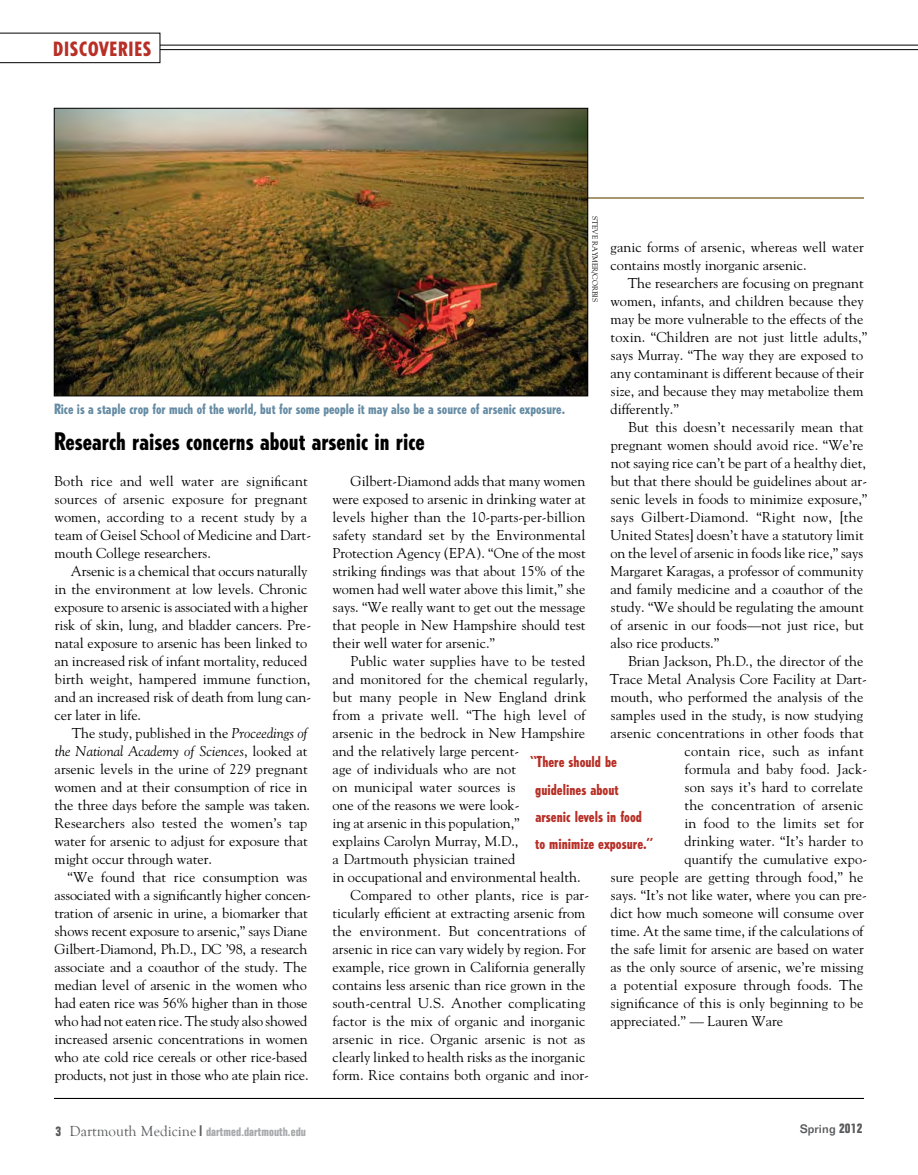
<style>
.page{position:relative;width:918px;height:1175px;background:#fff}
.page>*{position:absolute;margin:0;border:0;box-sizing:border-box;transform-origin:0 0}
.t1{font:800 condensed 24px "Tempo Std";color:#000}
.t2{font:800 condensed 19.5px "Tempo Std";letter-spacing:.05em;color:#b72f26}
.t3{font:800 condensed 15px/27.3px "Tempo Std";color:#b72f26}
.t4{font:14.25px/18px "Goudy";color:#000}
.t5{font:14.25px "Goudy";letter-spacing:.02em;color:#000}
.t6{font:800 condensed 14.1px "Tempo Std";color:#658ca4}
.t7{font:700 condensed 12px "Folio";letter-spacing:.01em;color:#a7a9ac}
.t8{font:500 12px "Folio";letter-spacing:.01em;color:#58595b}
.t9{font:7.5px "Goudy";color:#000}
.s1{font-style:italic}
.s2{font-size:13.5px;color:#58595b}
.s3{font-family:"Goudy Old Style T";font-weight:400;font-stretch:normal;font-size:15px;color:#58595b}
.s4{font-size:15px;color:#58595b}
.s5{font-weight:700;font-stretch:condensed;font-size:13.5px}
</style>
<div class="page">
<hr style="left:0;top:45px;width:918px;height:1px;background:#000">
<hr style="left:0;top:49px;width:918px;height:1px;background:#000">
<svg style="left:0;top:33px;width:160px;height:30px"></svg>
<hr style="left:54px;top:1098px;width:810px;height:1px;background:#000">
<hr style="left:54px;top:197px;width:810px;height:2px;background:#bd9e5e">
<img style="left:56px;top:110px;width:530px;height:284px">
<div style="left:54px;top:108px;width:534px;height:288px;border:1px solid #000"></div>
<h2 class="t2" style="left:53px;top:36px;width:99px">DISCOVERIES</h2>
<p class="t9" style="left:600px;top:216px;width:87px;rotate:90deg">Steve Raymer/Corbis</p>
<p class="t4" style="left:611px;top:237px;width:255px">ganic forms of arsenic, whereas well water contains mostly inorganic arsenic.</p>
<p class="t4" style="left:610px;top:273px;width:258px;text-indent:17px">The researchers are focusing on pregnant women, infants, and children because they may be more vulnerable to the effects of the toxin. “Children are not just little adults,” says Murray. “The way they are exposed to any contaminant is different because of their size, and because they may metabolize them differently.”</p>
<p class="t4" style="left:610px;top:417px;width:259px;text-indent:18px">But this doesn’t necessarily mean that pregnant women should avoid rice. “We’re not saying rice can’t be part of a healthy diet, but that there should be guidelines about ar&shy;senic levels in foods to minimize exposure,” says Gilbert-Diamond. “Right now, [the United States] doesn’t have a statutory limit on the level of arsenic in foods like rice,” says Margaret Karagas, a professor of community and family medicine and a coauthor of the study. “We should be regulating the amount of arsenic in our foods—not just rice, but also rice products.”</p>
<p class="t4" style="left:628px;top:651px;width:237px">Brian Jackson, Ph.D., the director of the</p>
<p class="t4" style="left:610px;top:669px;width:259px">Trace Metal Analysis Core Facility at Dart-</p>
<p class="t4" style="left:611px;top:687px;width:254px">mouth, who performed the analysis of the</p>
<p class="t4" style="left:611px;top:705px;width:254px">samples used in the study, is now studying</p>
<p class="t4" style="left:611px;top:723px;width:255px">arsenic concentrations in other foods that</p>
<p class="t5" style="left:685px;top:742px;width:181px">contain rice, such as infant</p>
<p class="t4" style="left:685px;top:759px;width:184px">formula and baby food. Jack-</p>
<p class="t4" style="left:685px;top:777px;width:180px">son says it’s hard to correlate</p>
<p class="t4" style="left:684px;top:795px;width:181px">the concentration of arsenic</p>
<p class="t4" style="left:684px;top:813px;width:181px">in food to the limits set for</p>
<p class="t4" style="left:685px;top:831px;width:180px">drinking water. “It’s harder to</p>
<p class="t4" style="left:685px;top:849px;width:184px">quantify the cumulative expo-</p>
<p class="t4" style="left:611px;top:867px;width:254px">sure people are getting through food,” he</p>
<p class="t4" style="left:611px;top:885px;width:258px">says. “It’s not like water, where you can pre-</p>
<p class="t4" style="left:611px;top:903px;width:255px">dict how much someone will consume over</p>
<p class="t4" style="left:610px;top:921px;width:255px">time. At the same time, if the calculations of</p>
<p class="t4" style="left:610px;top:939px;width:255px">the safe limit for arsenic are based on water</p>
<p class="t4" style="left:611px;top:957px;width:254px">as the only source of arsenic, we’re missing</p>
<p class="t4" style="left:611px;top:975px;width:254px">a potential exposure through foods. The</p>
<p class="t4" style="left:611px;top:993px;width:254px">significance of this is only beginning to be</p>
<p class="t4" style="left:611px;top:1011px;width:174px">appreciated.” — Lauren Ware</p>
<p class="t6" style="left:54px;top:400px;width:513px">Rice is a staple crop for much of the world, but for some people it may also be a source of arsenic exposure.</p>
<h1 class="t1" style="left:54px;top:426px;width:372px">Research raises concerns about arsenic in rice</h1>
<p class="t4" style="left:332px;top:472px;width:255px;text-align:justify;text-indent:18px">Gilbert-Diamond adds that many women were exposed to arsenic in drinking water at levels higher than the 10-parts-per-billion safety standard set by the Environmental Protection Agency (EPA). “One of the most striking findings was that about 15% of the women had well water above this limit,” she says. “We really want to get out the message that people in New Hampshire should test their well water for arsenic.”</p>
<p class="t4" style="left:350px;top:652px;width:236px">Public water supplies have to be tested</p>
<p class="t4" style="left:333px;top:670px;width:257px">and monitored for the chemical regularly,</p>
<p class="t4" style="left:333px;top:688px;width:255px">but many people in New England drink</p>
<p class="t4" style="left:333px;top:706px;width:254px">from a private well. “The high level of</p>
<p class="t4" style="left:333px;top:724px;width:254px">arsenic in the bedrock in New Hampshire</p>
<p class="t4" style="left:333px;top:742px;width:188px">and the relatively large percent-</p>
<p class="t4" style="left:333px;top:760px;width:185px">age of individuals who are not</p>
<p class="t4" style="left:333px;top:778px;width:185px">on municipal water sources is</p>
<p class="t4" style="left:333px;top:796px;width:188px">one of the reasons we were look-</p>
<p class="t4" style="left:332px;top:814px;width:189px">ing at arsenic in this population,”</p>
<p class="t4" style="left:332px;top:832px;width:187px">explains Carolyn Murray, M.D.,</p>
<p class="t4" style="left:333px;top:850px;width:184px">a Dartmouth physician trained</p>
<p class="t4" style="left:332px;top:868px;width:250px">in occupational and environmental health.</p>
<p class="t4" style="left:351px;top:886px;width:240px">Compared to other plants, rice is par-</p>
<p class="t4" style="left:333px;top:904px;width:254px">ticularly efficient at extracting arsenic from</p>
<p class="t4" style="left:333px;top:922px;width:255px">the environment. But concentrations of</p>
<p class="t4" style="left:333px;top:939px;width:255px">arsenic in rice can vary widely by region. For</p>
<p class="t4" style="left:332px;top:957px;width:255px">example, rice grown in California generally</p>
<p class="t4" style="left:333px;top:975px;width:254px">contains less arsenic than rice grown in the</p>
<p class="t4" style="left:333px;top:993px;width:254px">south-central U.S. Another complicating</p>
<p class="t4" style="left:333px;top:1011px;width:254px">factor is the mix of organic and inorganic</p>
<p class="t4" style="left:333px;top:1029px;width:254px">arsenic in rice. Organic arsenic is not as</p>
<p class="t4" style="left:333px;top:1047px;width:254px">clearly linked to health risks as the inorganic</p>
<p class="t4" style="left:333px;top:1065px;width:258px">form. Rice contains both organic and inor-</p>
<p class="t4" style="left:54px;top:472px;width:258px">Both rice and well water are significant sources of arsenic exposure for pregnant women, according to a recent study by a team of Geisel School of Medicine and Dart&shy;mouth College researchers.</p>
<p class="t4" style="left:54px;top:562px;width:258px;text-indent:16px">Arsenic is a chemical that occurs naturally in the environment at low levels. Chronic exposure to arsenic is associated with a higher risk of skin, lung, and bladder cancers. Pre&shy;natal exposure to arsenic has been linked to an increased risk of infant mortality, reduced birth weight, hampered immune function, and an increased risk of death from lung can&shy;cer later in life.</p>
<p class="t4" style="left:54px;top:724px;width:257px;text-indent:17px">The study, published in the <span class="s1">Proceedings of the National Academy of Sciences</span>, looked at arsenic levels in the urine of 229 pregnant women and at their consumption of rice in the three days before the sample was taken.<br>Researchers also tested the women’s tap water for arsenic to adjust for exposure that might occur through water.</p>
<p class="t4" style="left:54px;top:868px;width:258px;text-indent:13px">“We found that rice consumption was associated with a significantly higher concen&shy;tration of arsenic in urine, a biomarker that shows recent exposure to arsenic,” says Diane Gilbert-Diamond, Ph.D., DC ’98, a research associate and a coauthor of the study. The median level of arsenic in the women who had eaten rice was 56% higher than in those who had not eaten rice. The study also showed increased arsenic concentrations in women who ate cold rice cereals or other rice-based products, not just in those who ate plain rice.</p>
<p class="t3" style="left:535px;top:748px;width:119px;text-indent:-5px">“There should be guidelines about arsenic levels in food to minimize exposure.”</p>
<p class="t7" style="left:56px;top:1125px;width:252px"><span class="s2">3</span> <span class="s3">Dartmouth Medicine</span> <span class="s4">|</span> dartmed.dartmouth.edu</p>
<p class="t8" style="left:800px;top:1121px;width:64px">Spring <span class="s5">2012</span></p>
</div>
